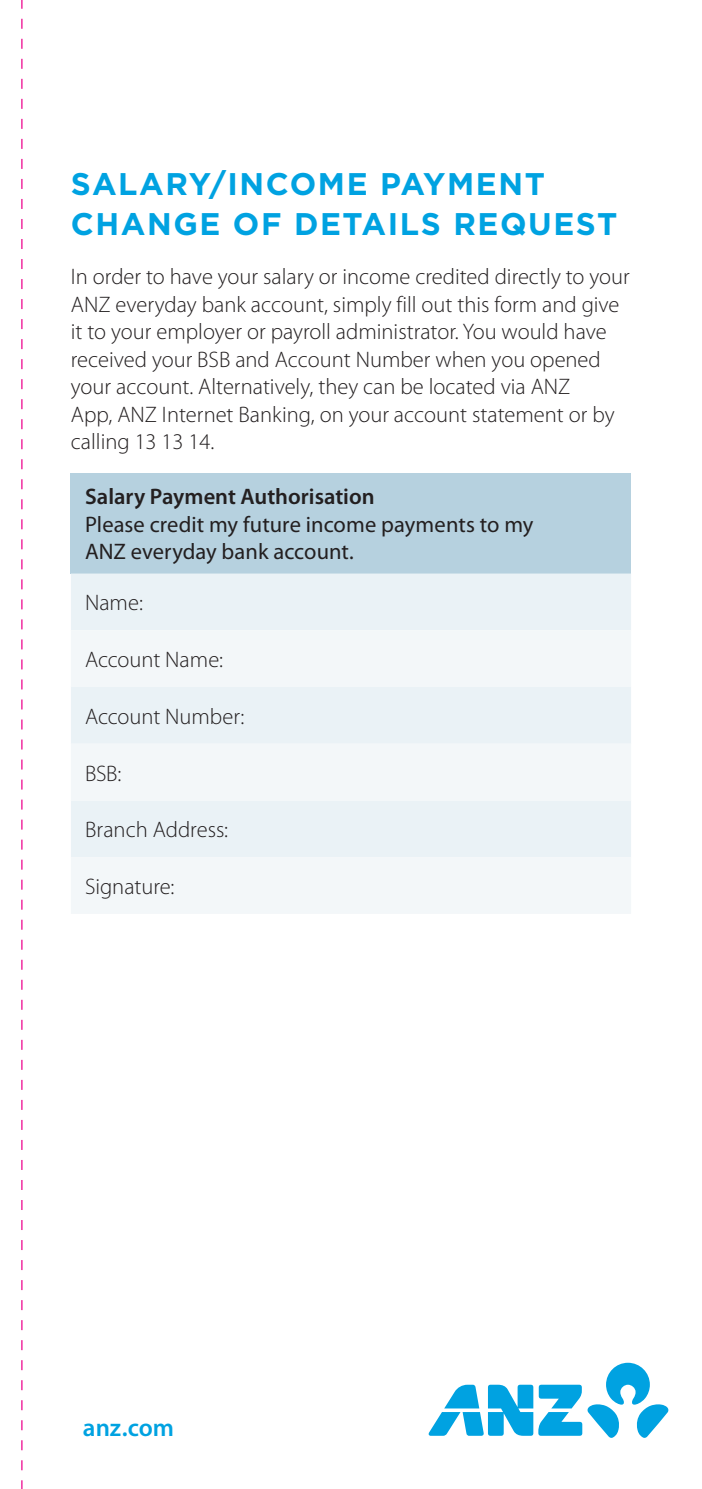
<style>
.page{position:relative;width:702px;height:1489px;background:#fff}
.page>*{position:absolute;margin:0;border:0;box-sizing:border-box;transform-origin:0 0}
.t1{font:700 31.25px/40px "Gotham";letter-spacing:.05em;color:#00a2e1}
.t2{font:600 25px "Myriad Pro";color:#00a2e1}
.t3{font:300 22.5px/27.5px "Myriad Pro";color:#231f20}
.t4{font:22.5px/27.5px "Myriad Pro";color:#231f20}
.t5{font:600 22.5px "Myriad Pro";color:#231f20}
</style>
<div class="page">
<div style="left:71px;top:473px;width:560px;height:100px;background:#b6d1df"></div>
<div style="left:71px;top:573px;width:560px;height:57px;background:#eaf2f6"></div>
<svg style="left:71px;top:630px;width:560px;height:283px;fill:#f3f7f9"></svg>
<svg style="left:428px;top:1362px;width:241px;height:75px"></svg>
<svg style="left:21px;top:0;width:2px;height:1488px"></svg>
<h1 class="t1" style="left:71px;top:164px;width:548px">SALARY/INCOME PAYMENT<br>CHANGE OF DETAILS REQUEST</h1>
<p class="t3" style="left:71px;top:263px;width:560px">In order to have your salary or income credited directly to your ANZ everyday bank account, simply fill out this form and give it to your employer or payroll administrator. You would have received your BSB and Account Number when you opened your account. Alternatively, they can be located via ANZ<br>App, ANZ Internet Banking, on your account statement or by calling 13 13 14.</p>
<p class="t5" style="left:85px;top:482px;width:291px">Salary Payment Authorisation</p>
<p class="t4" style="left:85px;top:510px;width:450px">Please credit my future income payments to my<br>ANZ everyday bank account.</p>
<p class="t3" style="left:85px;top:589px;width:59px">Name:</p>
<p class="t3" style="left:85px;top:646px;width:139px">Account Name:</p>
<p class="t3" style="left:85px;top:703px;width:161px">Account Number:</p>
<p class="t3" style="left:85px;top:759px;width:38px">BSB:</p>
<p class="t3" style="left:85px;top:816px;width:145px">Branch Address:</p>
<p class="t3" style="left:85px;top:873px;width:91px">Signature:</p>
<p class="t2" style="left:83px;top:1411px;width:93px">anz.com</p>
</div>
